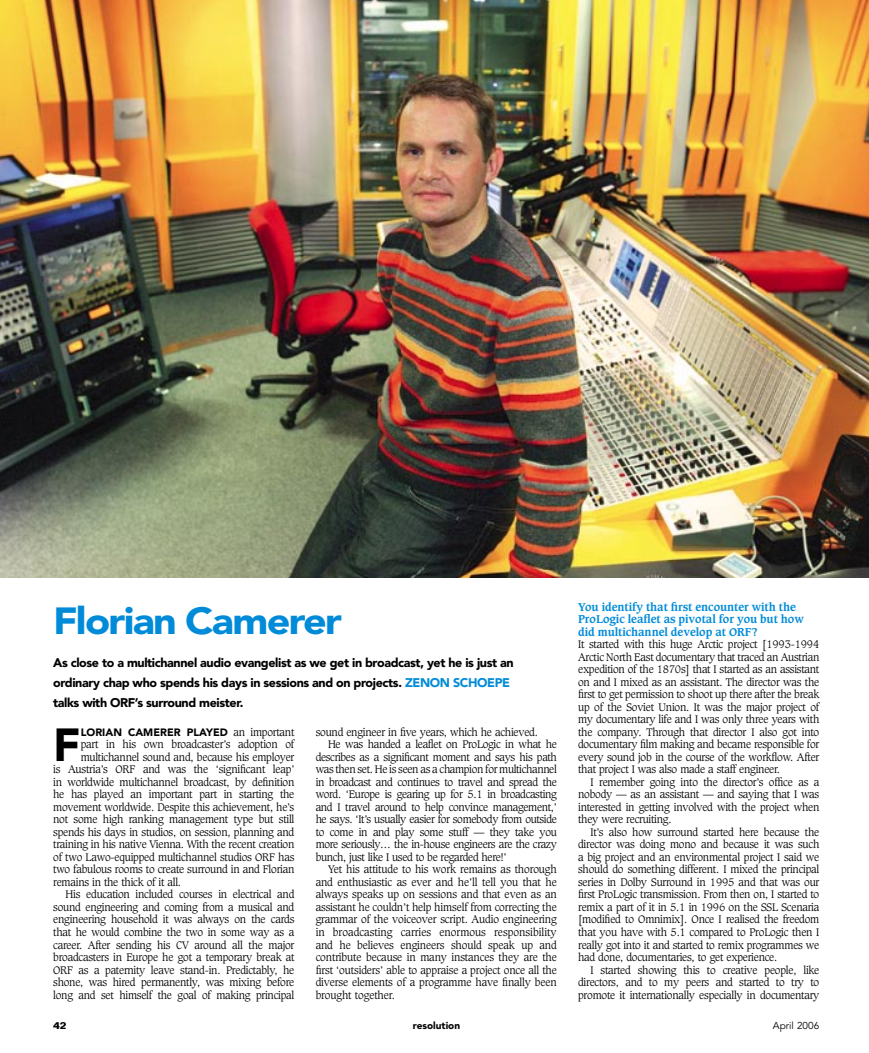
<style>
.page{position:relative;width:869px;height:1053px;background:#fff}
.page>*{position:absolute;margin:0;border:0;box-sizing:border-box;transform-origin:0 0}
.MAIN_First_Paragraph{font:900 45.88px "Avenir";color:#000}
.MAIN_Head{font:900 37.5px "Avenir";letter-spacing:-.04em;color:#008bd8;scale:1.1 1}
.MAIN_Standfirst{font:900 12.5px/20px "Avenir";letter-spacing:-.03em;color:#000}
.QUESTIONS{font:700 11px/12.5px "Caxton";letter-spacing:-.005em;color:#008bd8}
.MAIN_Body_Text{font:300 10.62px/12.5px "Caxton";letter-spacing:-.02em;color:#000;text-align:justify}
.MAIN_First_Paragraph-2{font:300 10.62px "Caxton";letter-spacing:-.02em;color:#000}
.MAIN_Body_Text__No_Indent{font:300 10.62px/12.5px "Caxton";letter-spacing:-.02em;color:#000;text-align:justify}
.MAIN_First_Paragraph-3{font:900 10.62px "Avenir";letter-spacing:.005em;color:#000}
.t1{font:900 10px "Avenir";color:#000}
.t2{font:10px "Avenir";color:#000}
.t3{font:700 10px "Folio";color:#000}
.s1{color:#008bd8}
.s2{font-family:"Caxton";font-weight:300}
</style>
<div class="page">
<img style="left:0;top:0;width:868px;height:578px">
<p class="MAIN_Head" style="left:53px;top:598px;width:264px">Florian Camerer</p>
<p class="MAIN_Standfirst" style="left:53px;top:652px;width:462px">As close to a multichannel audio evangelist as we get in broadcast, yet he is just an ordinary chap who spends his days in sessions and on projects. <span class="s1">ZENON SCHOEPE </span>talks with ORF’s surround meister.</p>
<p class="MAIN_First_Paragraph" style="left:53px;top:717px;width:29px">F</p>
<p class="MAIN_First_Paragraph-3" style="left:81px;top:725px;width:215px">LORIAN CAMERER PLAYED <span class="s2">an important</span></p>
<p class="MAIN_First_Paragraph-2" style="left:81px;top:738px;width:215px">part in his own broadcaster’s adoption of</p>
<p class="MAIN_First_Paragraph-2" style="left:81px;top:750px;width:215px">multichannel sound and, because his employer</p>
<p class="MAIN_First_Paragraph-2" style="left:53px;top:763px;width:243px">is Austria’s ORF and was the ‘significant leap’</p>
<p class="MAIN_First_Paragraph-2" style="left:53px;top:775px;width:242px">in worldwide multichannel broadcast, by definition</p>
<p class="MAIN_First_Paragraph-2" style="left:53px;top:788px;width:242px">he has played an important part in starting the</p>
<p class="MAIN_First_Paragraph-2" style="left:53px;top:800px;width:242px">movement worldwide. Despite this achievement, he’s</p>
<p class="MAIN_First_Paragraph-2" style="left:53px;top:813px;width:242px">not some high ranking management type but still</p>
<p class="MAIN_First_Paragraph-2" style="left:53px;top:825px;width:242px">spends his days in studios, on session, planning and</p>
<p class="MAIN_First_Paragraph-2" style="left:53px;top:838px;width:242px">training in his native Vienna. With the recent creation</p>
<p class="MAIN_First_Paragraph-2" style="left:53px;top:850px;width:242px">of two Lawo-equipped multichannel studios ORF has</p>
<p class="MAIN_First_Paragraph-2" style="left:53px;top:863px;width:242px">two fabulous rooms to create surround in and Florian</p>
<p class="MAIN_First_Paragraph-2" style="left:53px;top:875px;width:129px">remains in the thick of it all.</p>
<p class="MAIN_Body_Text" style="left:53px;top:888px;width:242px;text-indent:12px">His education included courses in electrical and sound engineering and coming from a musical and engineering household it was always on the cards that he would combine the two in some way as a career. After sending his CV around all the major broadcasters in Europe he got a temporary break at ORF as a paternity leave stand-in. Predictably, he shone, was hired permanently, was mixing before long and set himself the goal of making principal</p>
<p class="MAIN_Body_Text" style="left:315px;top:726px;width:224px">sound engineer in five years, which he achieved.</p>
<p class="MAIN_Body_Text" style="left:315px;top:738px;width:242px;text-indent:12px">He was handed a leaflet on ProLogic in what he describes as a significant moment and says his path was then set. He is seen as a champion for multichannel in broadcast and continues to travel and spread the word. ‘Europe is gearing up for 5.1 in broadcasting and I travel around to help convince management,’ he says. ‘It’s usually easier for somebody from outside to come in and play some stuff — they take you more seriously… the in-house engineers are the crazy bunch, just like I used to be regarded here!’</p>
<p class="MAIN_Body_Text" style="left:315px;top:863px;width:242px;text-indent:12px">Yet his attitude to his work remains as thorough and enthusiastic as ever and he’ll tell you that he always speaks up on sessions and that even as an assistant he couldn’t help himself from correcting the grammar of the voiceover script. Audio engineering in broadcasting carries enormous responsibility and he believes engineers should speak up and contribute because in many instances they are the first ‘outsiders’ able to appraise a project once all the diverse elements of a programme have finally been brought together.</p>
<p class="QUESTIONS" style="left:578px;top:600px;width:227px">You identify that first encounter with the<br>ProLogic leaflet as pivotal for you but how did multichannel develop at ORF?</p>
<p class="MAIN_Body_Text__No_Indent" style="left:578px;top:638px;width:242px">It started with this huge Arctic project [1993-1994<br>Arctic North East documentary that traced an Austrian expedition of the 1870s] that I started as an assistant on and I mixed as an assistant. The director was the first to get permission to shoot up there after the break up of the Soviet Union. It was the major project of my documentary life and I was only three years with the company. Through that director I also got into documentary film making and became responsible for every sound job in the course of the workflow. After that project I was also made a staff engineer.</p>
<p class="MAIN_Body_Text" style="left:578px;top:776px;width:242px;text-indent:12px">I remember going into the director’s office as a nobody — as an assistant — and saying that I was interested in getting involved with the project when they were recruiting.</p>
<p class="MAIN_Body_Text" style="left:578px;top:826px;width:242px;text-indent:12px">It’s also how surround started here because the director was doing mono and because it was such a big project and an environmental project I said we should do something different. I mixed the principal series in Dolby Surround in 1995 and that was our first ProLogic transmission. From then on, I started to remix a part of it in 5.1 in 1996 on the SSL Scenaria [modified to Omnimix]. Once I realised the freedom that you have with 5.1 compared to ProLogic then I really got into it and started to remix programmes we had done, documentaries, to get experience.</p>
<p class="MAIN_Body_Text" style="left:578px;top:963px;width:242px;text-indent:12px">I started showing this to creative people, like directors, and to my peers and started to try to promote it internationally especially in documentary</p>
<p class="t3" style="left:53px;top:1019px;width:15px">42</p>
<p class="t1" style="left:412px;top:1019px;width:49px">resolution</p>
<p class="t2" style="left:772px;top:1019px;width:48px">April 2006</p>
</div>
